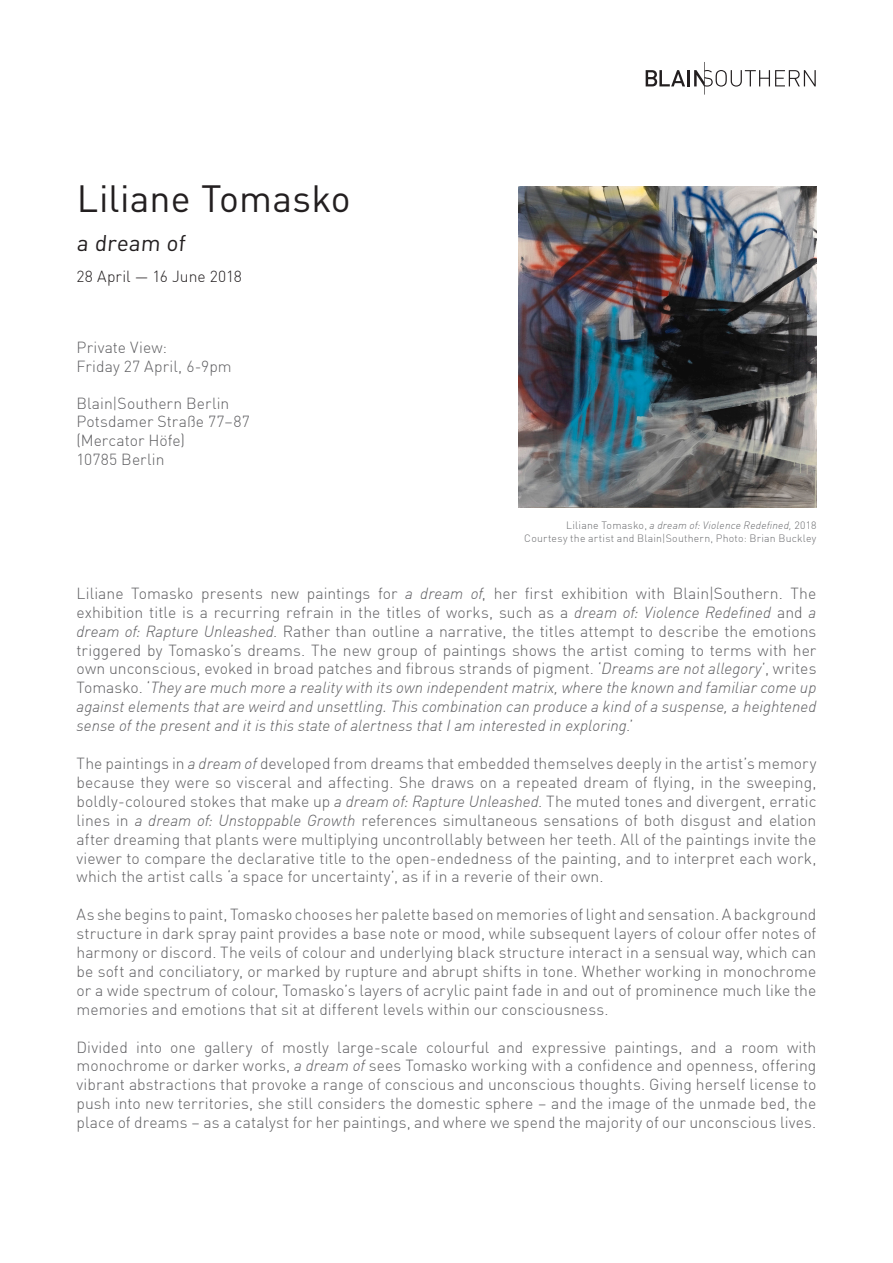
<style>
.page{position:relative;width:893px;height:1263px;background:#fff}
.page>*{position:absolute;margin:0;border:0;box-sizing:border-box;transform-origin:0 0}
.t1{font:37.5px "DIN Pro";letter-spacing:.005em;color:#231f20}
.t2{font:22.5px "DIN Pro";color:#231f20}
.t3{font:300 15.75px/18.9px "DIN Offc Pro";letter-spacing:.005em;color:#5f5f62;text-align:justify}
.t4{font:300 15.75px "DIN Offc Pro";color:#231f20}
.t5{font:300 10.5px/12.8px "DIN Offc Pro";letter-spacing:.02em;color:#6c6d70;text-align:right}
.s1{font-style:italic}
</style>
<div class="page">
<img style="left:519px;top:186px;width:297px;height:321px">
<svg style="left:646px;top:70px;width:39px;height:16px"></svg>
<hr style="left:687px;top:70px;width:3px;height:16px;background:#231f20">
<svg style="left:694px;top:62px;width:122px;height:33px"></svg>
<p class="t1" style="left:77px;top:169px;width:276px">Liliane Tomasko</p>
<p class="t2" style="left:77px;top:225px;width:113px">a dream of</p>
<p class="t4" style="left:77px;top:265px;width:167px">28 April — 16 June 2018</p>
<p class="t3" style="left:77px;top:337px;width:92px">Private View:</p>
<p class="t3" style="left:77px;top:355px;width:157px">Friday 27 April, 6-9pm</p>
<p class="t3" style="left:77px;top:392px;width:154px">Blain|Southern Berlin</p>
<p class="t3" style="left:77px;top:411px;width:175px">Potsdamer Straße 77–87</p>
<p class="t3" style="left:77px;top:430px;width:110px">(Mercator Höfe)</p>
<p class="t3" style="left:77px;top:449px;width:89px">10785 Berlin</p>
<p class="t5" style="left:524px;top:518px;width:294px">Liliane Tomasko, <span class="s1">a dream of: Violence Redefined,</span> 2018<br>Courtesy the artist and Blain|Southern, Photo: Brian Buckley</p>
<p class="t3" style="left:77px;top:583px;width:741px">Liliane Tomasko presents new paintings for <span class="s1">a dream of</span>, her first exhibition with Blain|Southern. The exhibition title is a recurring refrain in the titles of works, such as a <span class="s1">dream of: Violence Redefined</span> and <span class="s1">a dream of: Rapture Unleashed</span>. Rather than outline a narrative, the titles attempt to describe the emotions triggered by Tomasko’s dreams. The new group of paintings shows the artist coming to terms with her own unconscious, evoked in broad patches and fibrous strands of pigment. ‘<span class="s1">Dreams are not allegory</span>’, writes Tomasko. ‘<span class="s1">They are much more a reality with its own independent matrix, where the known and familiar come up against elements that are weird and unsettling. This combination can produce a kind of a suspense, a heightened sense of the present and it is this state of alertness that I am interested in exploring</span>.’</p>
<p class="t3" style="left:77px;top:753px;width:741px">The paintings in <span class="s1">a dream of</span> developed from dreams that embedded themselves deeply in the artist’s memory because they were so visceral and affecting. She draws on a repeated dream of flying, in the sweeping, boldly-coloured stokes that make up <span class="s1">a dream of: Rapture Unleashed</span>. The muted tones and divergent, erratic lines in <span class="s1">a dream of: Unstoppable Growth</span> references simultaneous sensations of both disgust and elation after dreaming that plants were multiplying uncontrollably between her teeth. All of the paintings invite the viewer to compare the declarative title to the open-endedness of the painting, and to interpret each work, which the artist calls ‘a space for uncertainty’, as if in a reverie of their own.</p>
<p class="t3" style="left:77px;top:904px;width:741px">As she begins to paint, Tomasko chooses her palette based on memories of light and sensation. A background structure in dark spray paint provides a base note or mood, while subsequent layers of colour offer notes of harmony or discord. The veils of colour and underlying black structure interact in a sensual way, which can be soft and conciliatory, or marked by rupture and abrupt shifts in tone. Whether working in monochrome or a wide spectrum of colour, Tomasko’s layers of acrylic paint fade in and out of prominence much like the memories and emotions that sit at different levels within our consciousness.</p>
<p class="t3" style="left:77px;top:1036px;width:741px">Divided into one gallery of mostly large-scale colourful and expressive paintings, and a room with monochrome or darker works, <span class="s1">a dream of</span> sees Tomasko working with a confidence and openness, offering vibrant abstractions that provoke a range of conscious and unconscious thoughts. Giving herself license to push into new territories, she still considers the domestic sphere – and the image of the unmade bed, the place of dreams – as a catalyst for her paintings, and where we spend the majority of our unconscious lives.</p>
</div>
